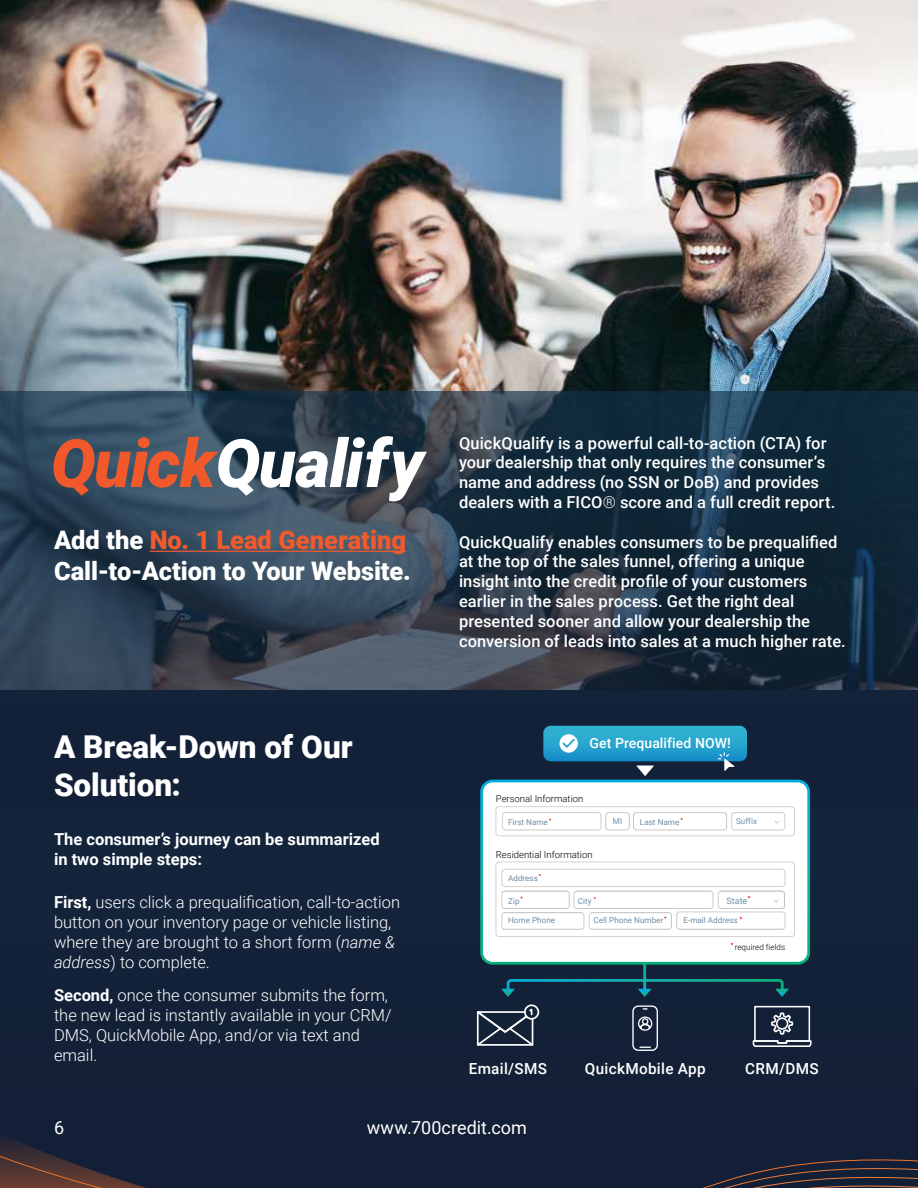
<style>
.page{position:relative;width:918px;height:1188px;background:#fff}
.page>*{position:absolute;margin:0;border:0;box-sizing:border-box;transform-origin:0 0}
.t1{font:900 31.5px/37.8px "Roboto";color:#fff}
.t2{font:900 25.5px/30.6px "Roboto";color:#fff}
.t3{font:18px "Roboto";letter-spacing:.005em;color:#fff}
.t4{font:500 16.5px/19.8px "Roboto";letter-spacing:.005em;color:#fff}
.t5{font:300 16.5px/19.8px "Roboto";color:#fff}
.t6{font:700 16.5px/19.8px "Roboto";color:#fff}
.t7{font:500 15.3px "Roboto";letter-spacing:.02em;color:#fff}
.t8{font:500 13.95px "Roboto";letter-spacing:.005em;color:#fff}
.t9{font:300 9.45px "Roboto";color:#010101}
.t10{font:8.85px "Roboto";color:#6e8fab}
.t11{font:8.1px "Roboto";color:#6e8fab}
.t12{font:300 8.1px "Roboto";color:#010101}
.s1{color:#f15a2c}
.s2{font-weight:700}
.s3{font-style:italic}
.s4{font-weight:300}
</style>
<div class="page">
<div style="left:0;top:0;width:917px;height:1188px;background:#132138"></div>
<img style="left:0;top:0;width:918px;height:392px">
<svg style="left:0;top:392px;width:918px;height:417px"></svg>
<hr style="left:150px;top:551px;width:256px;height:1px;background:#f15a2c">
<svg style="left:53px;top:436px;width:374px;height:65px;background:#817376"></svg>
<svg style="left:0;top:1128px;width:918px;height:60px"></svg>
<hr style="left:643px;top:960px;width:3px;height:33px;background:#fff">
<div style="left:632px;top:1005px;width:26px;height:46px;border:1px solid #fff;border-radius:5px"></div>
<svg style="left:638px;top:1016px;width:15px;height:15px"></svg>
<div style="left:482px;top:781px;width:327px;height:182px;background:#fff;border-radius:11px"></div>
<div style="left:480px;top:780px;width:330px;height:185px;border:3px solid #fff;border-radius:11px"></div>
<div style="left:496px;top:806px;width:299px;height:30px;border:1px solid #d3d3d3;border-radius:3px"></div>
<div style="left:502px;top:812px;width:99px;height:18px;border:1px solid #5e5f5f;border-radius:3px"></div>
<div style="left:633px;top:812px;width:94px;height:18px;border:1px solid #5e5f5f;border-radius:3px"></div>
<div style="left:731px;top:812px;width:54px;height:18px;border:1px solid #5e5f5f;border-radius:3px"></div>
<div style="left:606px;top:812px;width:24px;height:18px;border:1px solid #5e5f5f;border-radius:3px"></div>
<div style="left:496px;top:862px;width:299px;height:75px;border:1px solid #d3d3d3;border-radius:3px"></div>
<div style="left:502px;top:869px;width:283px;height:18px;border:1px solid #5e5f5f;border-radius:3px"></div>
<div style="left:501px;top:891px;width:68px;height:18px;border:1px solid #5e5f5f;border-radius:3px"></div>
<div style="left:501px;top:912px;width:83px;height:18px;border:1px solid #5e5f5f;border-radius:3px"></div>
<div style="left:589px;top:912px;width:83px;height:18px;border:1px solid #5e5f5f;border-radius:3px"></div>
<div style="left:718px;top:891px;width:67px;height:18px;border:1px solid #5e5f5f;border-radius:3px"></div>
<div style="left:574px;top:891px;width:139px;height:18px;border:1px solid #5e5f5f;border-radius:3px"></div>
<div style="left:676px;top:912px;width:109px;height:18px;border:1px solid #5e5f5f;border-radius:3px"></div>
<svg style="left:543px;top:726px;width:204px;height:50px"></svg>
<svg style="left:501px;top:978px;width:288px;height:19px"></svg>
<div style="left:524px;top:1004px;width:15px;height:16px;border:2px solid #fff;border-radius:50%"></div>
<svg style="left:476px;top:1007px;width:59px;height:39px"></svg>
<svg style="left:752px;top:1005px;width:60px;height:42px"></svg>
<h2 class="t2" style="left:54px;top:524px;width:358px">Add the <span class="s1">No. 1 Lead Generating<br></span>Call-to-Action to Your Website.</h2>
<h1 class="t1" style="left:54px;top:727px;width:300px">A Break-Down of Our<br>Solution:</h1>
<p class="t6" style="left:54px;top:828px;width:327px">The consumer’s journey can be summarized in two simple steps:</p>
<p class="t5" style="left:54px;top:892px;width:348px"><span class="s2">First,</span> users click a prequalification, call-to-action button on your inventory page or vehicle listing, where they are brought to a short form (<span class="s3">name &amp; address</span>) to complete.</p>
<p class="t5" style="left:54px;top:985px;width:339px"><span class="s2">Second,</span> once the consumer submits the form, the new lead is instantly available in your CRM/ DMS, QuickMobile App, and/or via text and email.</p>
<p class="t4" style="left:459px;top:432px;width:378px">QuickQualify is a powerful call-to-action (CTA) for your dealership that only requires the consumer’s name and address (no SSN or DoB) and provides dealers with a FICO<span class="s4">®</span> score and a full credit report.</p>
<p class="t4" style="left:459px;top:531px;width:388px">QuickQualify enables consumers to be prequalified at the top of the sales funnel, offering a unique insight into the credit profile of your customers earlier in the sales process. Get the right deal presented sooner and allow your dealership the conversion of leads into sales at a much higher rate.</p>
<p class="t8" style="left:590px;top:733px;width:143px">Get Prequalified NOW!</p>
<p class="t9" style="left:496px;top:792px;width:89px">Personal Information</p>
<p class="t11" style="left:508px;top:816px;width:41px">First Name</p>
<p class="t11" style="left:613px;top:816px;width:11px">MI</p>
<p class="t11" style="left:640px;top:816px;width:41px">Last Name</p>
<p class="t11" style="left:736px;top:815px;width:22px">Suffix</p>
<p class="t9" style="left:496px;top:848px;width:98px">Residential Information</p>
<p class="t11" style="left:508px;top:873px;width:31px">Address</p>
<p class="t11" style="left:508px;top:895px;width:13px">Zip</p>
<p class="t11" style="left:578px;top:895px;width:15px">City</p>
<p class="t10" style="left:727px;top:894px;width:22px">State</p>
<p class="t11" style="left:508px;top:915px;width:48px">Home Phone</p>
<p class="t11" style="left:594px;top:915px;width:71px">Cell Phone Number</p>
<p class="t11" style="left:684px;top:915px;width:56px">E-mail Address</p>
<p class="t12" style="left:735px;top:941px;width:52px">required fields</p>
<p class="t7" style="left:469px;top:1058px;width:80px">Email/SMS</p>
<p class="t7" style="left:585px;top:1058px;width:122px">QuickMobile App</p>
<p class="t7" style="left:745px;top:1058px;width:75px">CRM/DMS</p>
<p class="t3" style="left:54px;top:1115px;width:12px">6</p>
<p class="t3" style="left:367px;top:1115px;width:162px">www.700credit.com</p>
</div>
